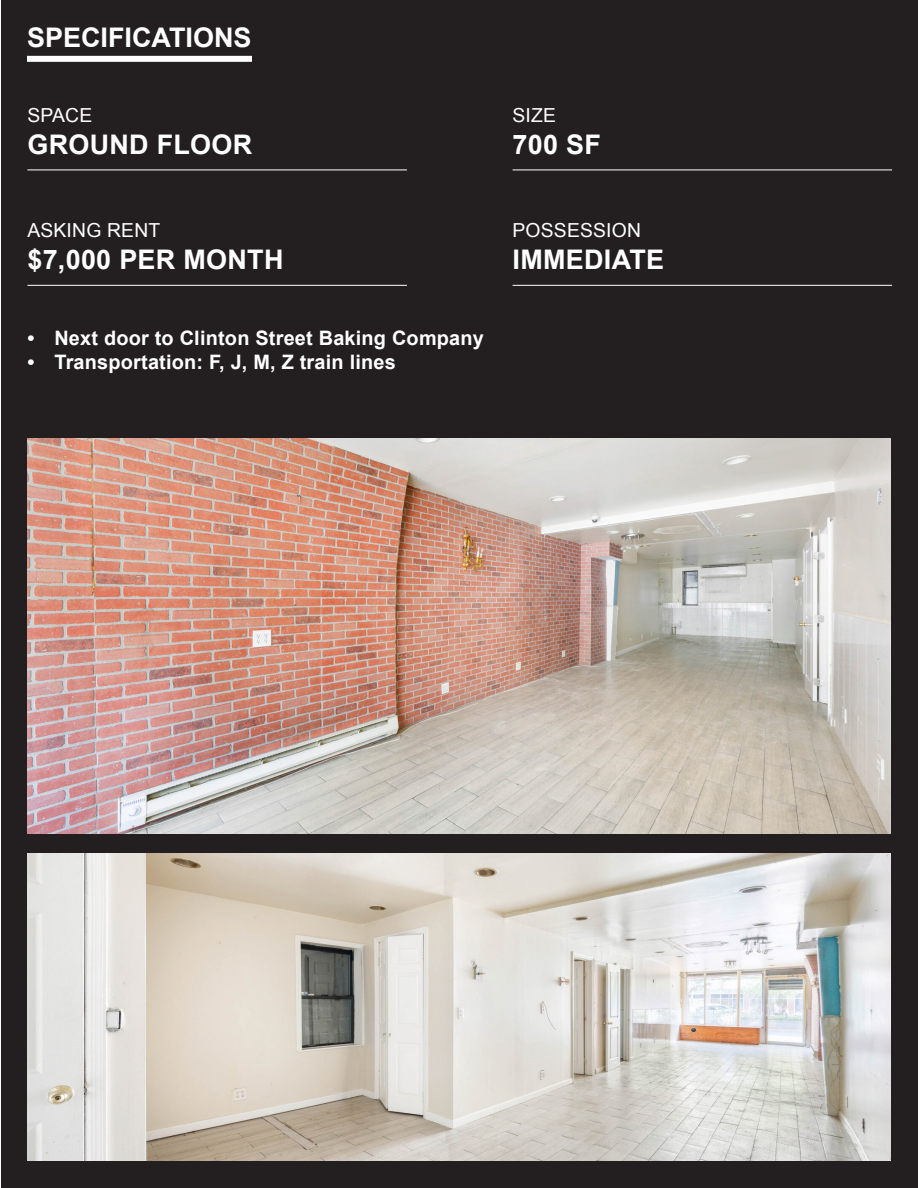
<style>
.page{position:relative;width:918px;height:1188px;background:#fff}
.page>*{position:absolute;margin:0;border:0;box-sizing:border-box;transform-origin:0 0}
.t1{font:700 27px "Arial";letter-spacing:.01em;color:#fff}
.t2{font:700 19.95px "Arial";letter-spacing:.01em;color:#fff}
.t3{font:19.35px "Arial";letter-spacing:.01em;color:#fff}
</style>
<div class="page">
<div style="left:1px;top:0;width:917px;height:1188px;background:#231f20"></div>
<div style="left:27px;top:56px;width:225px;height:6px;background:#fff"></div>
<hr style="left:27px;top:170px;width:380px;height:1px;background:#fff">
<hr style="left:513px;top:170px;width:379px;height:1px;background:#fff">
<hr style="left:27px;top:285px;width:380px;height:1px;background:#fff">
<hr style="left:513px;top:285px;width:379px;height:1px;background:#fff">
<img style="left:27px;top:854px;width:864px;height:307px">
<img style="left:27px;top:438px;width:864px;height:395px">
<p class="t1" style="left:27px;top:19px;width:226px">SPECIFICATIONS</p>
<p class="t3" style="left:27px;top:103px;width:66px">SPACE</p>
<p class="t1" style="left:27px;top:127px;width:226px">GROUND FLOOR</p>
<p class="t3" style="left:27px;top:217px;width:134px">ASKING RENT</p>
<p class="t1" style="left:27px;top:242px;width:258px">$7,000 PER MONTH</p>
<p class="t2" style="left:27px;top:325px;width:458px">• Next door to Clinton Street Baking Company</p>
<p class="t2" style="left:27px;top:349px;width:370px">• Transportation: F, J, M, Z train lines</p>
<p class="t3" style="left:513px;top:103px;width:45px">SIZE</p>
<p class="t1" style="left:513px;top:127px;width:90px">700 SF</p>
<p class="t3" style="left:513px;top:217px;width:130px">POSSESSION</p>
<p class="t1" style="left:513px;top:242px;width:153px">IMMEDIATE</p>
</div>
